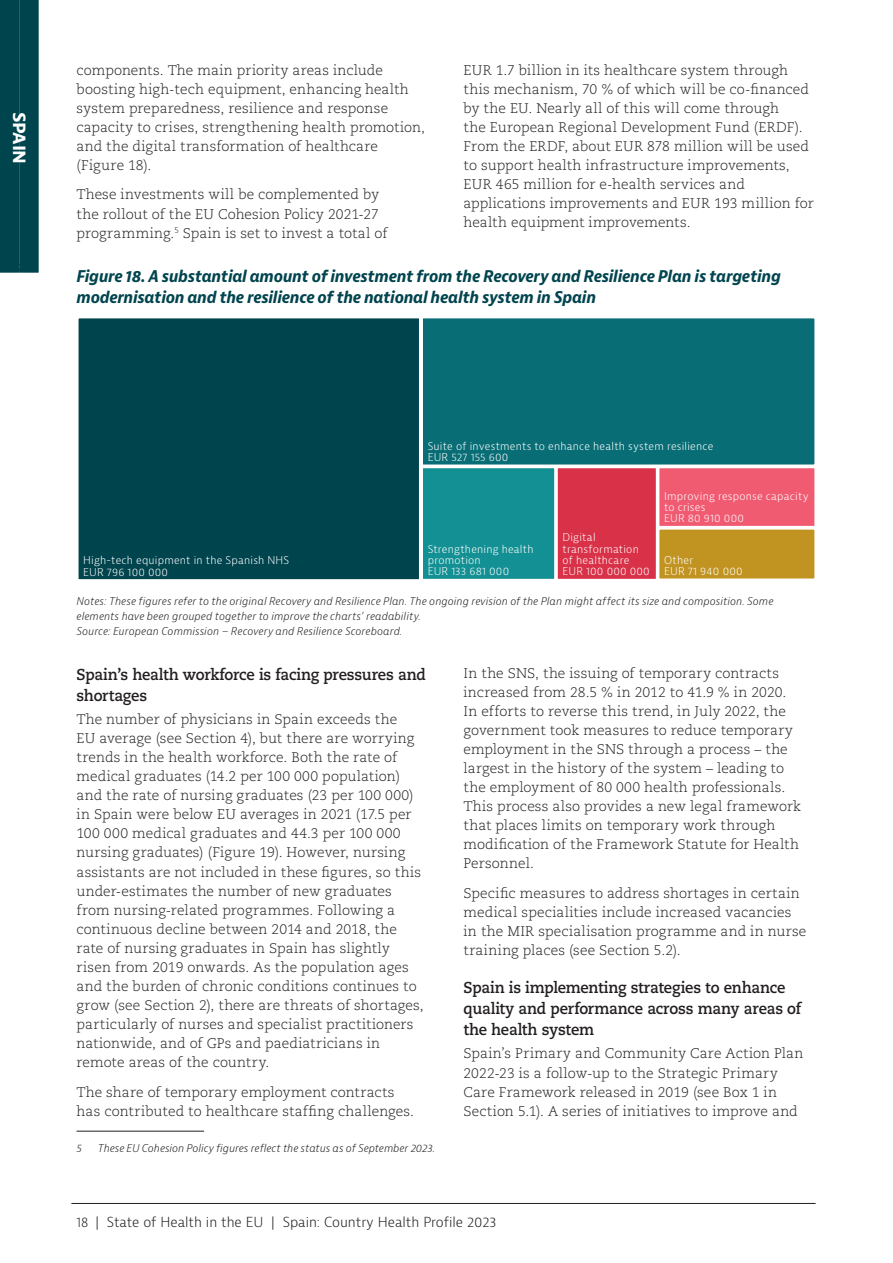
<style>
.page{position:relative;width:893px;height:1263px;background:#fff}
.page>*{position:absolute;margin:0;border:0;box-sizing:border-box;transform-origin:0 0}
.t1{font:700 18px "Bernina Sans";letter-spacing:-.02em;color:#fff}
.t2{font:italic 700 15.75px/21px "Bernina Sans";letter-spacing:-.015em;color:#00444e;scale:.95 1}
.t3{font:700 15.75px/21px "Caecilia LT Pro 75";letter-spacing:-.015em;color:#231f20;scale:.95 1}
.t4{font:300 13.95px/19px "Caecilia LT Pro 45";letter-spacing:.01em;color:#231f20}
.t5{font:300 13.5px "Bernina Sans";color:#231f20;scale:.9 1}
.t6{font:italic 300 10.5px/15px "Bernina Sans";letter-spacing:.005em;color:#231f20}
.t7{font:300 10.5px/11.4px "Bernina Sans";letter-spacing:.02em;color:#fff}
</style>
<div class="page">
<div style="left:19px;top:0;width:20px;height:273px;background:#00444e"></div>
<div style="left:0;top:0;width:19px;height:273px;background:#00444e"></div>
<hr style="left:71px;top:1203px;width:745px;height:1px;background:#231f20">
<div style="left:78px;top:317px;width:342px;height:263px;background:#00444e"></div>
<div style="left:77px;top:316px;width:344px;height:265px;border:2px solid #fff"></div>
<div style="left:422px;top:317px;width:393px;height:148px;background:#086d75"></div>
<div style="left:421px;top:316px;width:395px;height:150px;border:2px solid #fff"></div>
<div style="left:422px;top:467px;width:133px;height:113px;background:#129093"></div>
<div style="left:421px;top:466px;width:135px;height:115px;border:2px solid #fff"></div>
<div style="left:557px;top:467px;width:100px;height:113px;background:#d93148"></div>
<div style="left:556px;top:466px;width:102px;height:115px;border:2px solid #fff"></div>
<div style="left:658px;top:467px;width:157px;height:60px;background:#f05b72"></div>
<div style="left:657px;top:466px;width:159px;height:62px;border:2px solid #fff"></div>
<div style="left:658px;top:529px;width:157px;height:50px;background:#c19421"></div>
<div style="left:657px;top:528px;width:159px;height:52px;border:2px solid #fff"></div>
<hr style="left:77px;top:1131px;width:127px;height:1px;background:#231f20">
<p class="t1" style="left:31px;top:112px;width:54px;rotate:90deg">Spain</p>
<p class="t4" style="left:77px;top:60px;width:350px">components. The main priority areas include boosting high-tech equipment, enhancing health system preparedness, resilience and response capacity to crises, strengthening health promotion, and the digital transformation of healthcare (Figure 18).</p>
<p class="t4" style="left:77px;top:185px;width:312px">These investments will be complemented by the rollout of the EU Cohesion Policy 2021-27 programming.<sup>5</sup> Spain is set to invest a total of</p>
<p class="t4" style="left:463px;top:60px;width:352px">EUR 1.7 billion in its healthcare system through this mechanism, 70 % of which will be co-financed by the EU. Nearly all of this will come through<br>the European Regional Development Fund (ERDF).<br>From the ERDF, about EUR 878 million will be used to support health infrastructure improvements, EUR 465 million for e-health services and applications improvements and EUR 193 million for health equipment improvements.</p>
<p class="t2" style="left:77px;top:266px;width:743px">Figure 18. A substantial amount of investment from the Recovery and Resilience Plan is targeting modernisation and the resilience of the national health system in Spain</p>
<p class="t7" style="left:83px;top:555px;width:207px">High-tech equipment in the Spanish NHS<br>EUR 796 100 000</p>
<p class="t7" style="left:428px;top:440px;width:287px">Suite of investments to enhance health system resilience<br>EUR 527 155 600</p>
<p class="t7" style="left:428px;top:543px;width:107px">Strengthening health promotion<br>EUR 133 681 000</p>
<p class="t7" style="left:562px;top:532px;width:89px">Digital transformation of healthcare<br>EUR 100 000 000</p>
<p class="t7" style="left:664px;top:490px;width:146px">Improving response capacity to crises<br>EUR 80 910 000</p>
<p class="t7" style="left:664px;top:554px;width:80px">Other<br>EUR 71 940 000</p>
<p class="t6" style="left:77px;top:594px;width:698px">Notes: These figures refer to the original Recovery and Resilience Plan. The ongoing revision of the Plan might affect its size and composition. Some elements have been grouped together to improve the charts’ readability.<br>Source: European Commission – Recovery and Resilience Scoreboard.</p>
<p class="t3" style="left:77px;top:663px;width:369px">Spain’s health workforce is facing pressures and shortages</p>
<p class="t4" style="left:77px;top:709px;width:349px">The number of physicians in Spain exceeds the<br>EU average (see Section 4), but there are worrying trends in the health workforce. Both the rate of medical graduates (14.2 per 100 000 population) and the rate of nursing graduates (23 per 100 000) in Spain were below EU averages in 2021 (17.5 per 100 000 medical graduates and 44.3 per 100 000 nursing graduates) (Figure 19). However, nursing assistants are not included in these figures, so this under-estimates the number of new graduates from nursing-related programmes. Following a continuous decline between 2014 and 2018, the rate of nursing graduates in Spain has slightly risen from 2019 onwards. As the population ages and the burden of chronic conditions continues to grow (see Section 2), there are threats of shortages, particularly of nurses and specialist practitioners nationwide, and of GPs and paediatricians in remote areas of the country.</p>
<p class="t4" style="left:77px;top:1082px;width:339px">The share of temporary employment contracts has contributed to healthcare staffing challenges.</p>
<p class="t4" style="left:463px;top:663px;width:339px">In the SNS, the issuing of temporary contracts increased from 28.5 % in 2012 to 41.9 % in 2020.<br>In efforts to reverse this trend, in July 2022, the government took measures to reduce temporary employment in the SNS through a process – the largest in the history of the system – leading to the employment of 80 000 health professionals.<br>This process also provides a new legal framework that places limits on temporary work through modification of the Framework Statute for Health Personnel.</p>
<p class="t4" style="left:463px;top:883px;width:344px">Specific measures to address shortages in certain medical specialities include increased vacancies in the MIR specialisation programme and in nurse training places (see Section 5.2).</p>
<p class="t3" style="left:463px;top:977px;width:357px">Spain is implementing strategies to enhance quality and performance across many areas of the health system</p>
<p class="t4" style="left:463px;top:1044px;width:341px">Spain’s Primary and Community Care Action Plan 2022-23 is a follow-up to the Strategic Primary Care Framework released in 2019 (see Box 1 in Section 5.1). A series of initiatives to improve and</p>
<p class="t6" style="left:77px;top:1141px;width:7px">5</p>
<p class="t6" style="left:98px;top:1141px;width:339px">These EU Cohesion Policy figures reflect the status as of September 2023.</p>
<p class="t5" style="left:77px;top:1213px;width:468px">18 | State of Health in the EU | Spain: Country Health Profile 2023</p>
</div>
